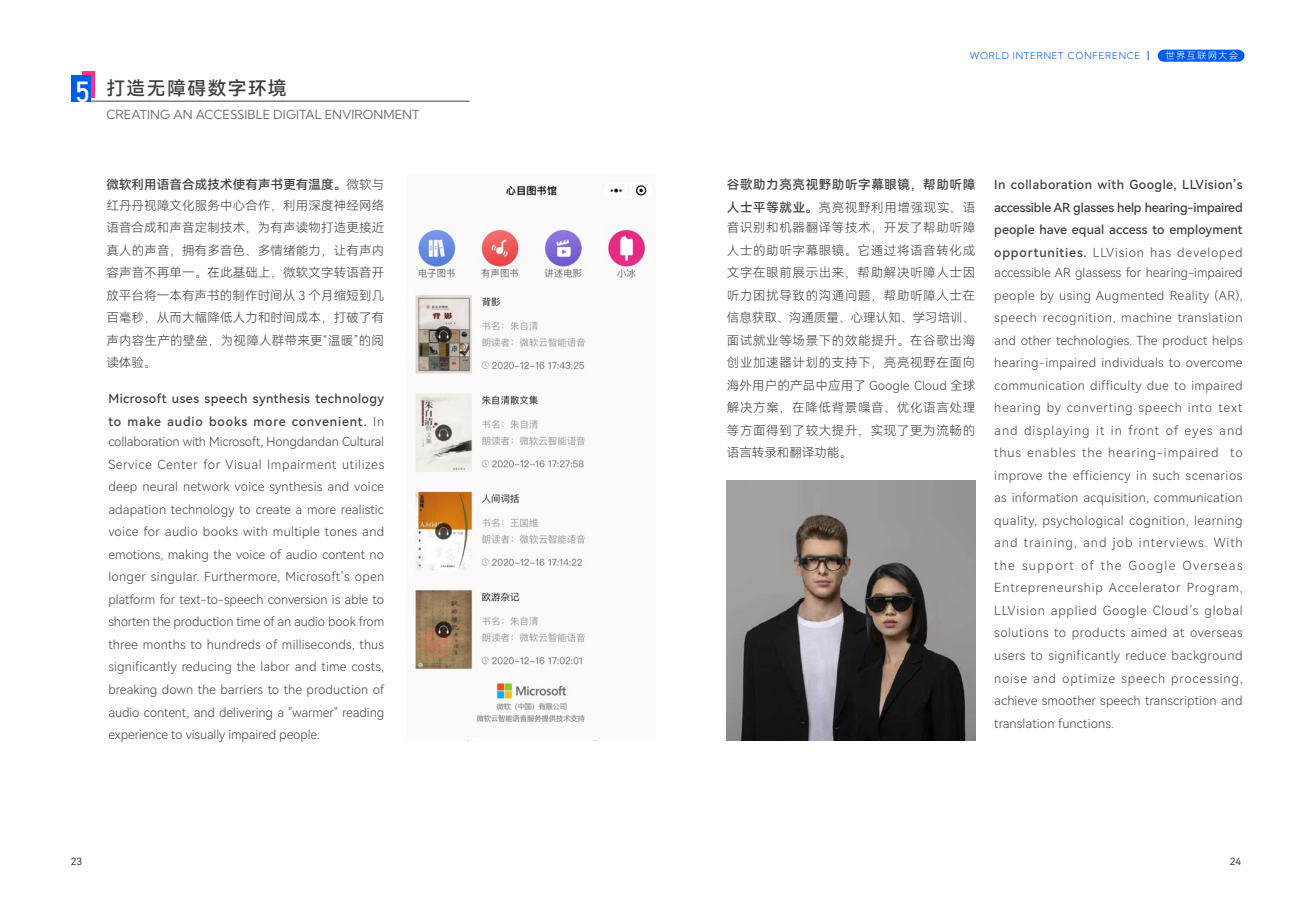
<style>
.page{position:relative;width:1312px;height:922px;background:#fff}
.page>*{position:absolute;margin:0;border:0;box-sizing:border-box;transform-origin:0 0}
.t1{font:28.75px "Bahnschrift";color:#fff}
.t2{font:18.75px "Harmony OS Sans SC Medium";letter-spacing:.075em;color:#413d3c}
.t3{font:12.5px/22.5px "Harmony OS Sans SC Light";letter-spacing:.01em;color:#413d3c;text-align:justify}
.t4{font:12.5px/22.5px "Harmony OS Sans SC Medium";letter-spacing:.035em;color:#413d3c;text-align:justify}
.t5{font:12.5px "Kumbh Sans";color:#737272}
.t6{font:12.5px/20.5px "Harmony OS Sans SC Light";letter-spacing:.05em;color:#413d3c}
.t7{font:12.5px "Harmony OS Sans SC Medium";letter-spacing:.01em;color:#413d3c}
.t8{font:10px "Harmony OS Sans SC";color:#413d3c}
.t9{font:300 9.38px "Kumbh Sans";letter-spacing:.08em;color:#005ce6}
.t10{font:9.38px "Harmony OS Sans SC Light";letter-spacing:.12em;color:#fff}
.s1{font-family:"Harmony OS Sans SC Light"}
.s2{font-family:"Harmony OS Sans SC Medium"}
</style>
<div class="page">
<svg style="left:1157px;top:50px;width:87px;height:12px"></svg>
<hr style="left:86px;top:101px;width:383px;height:1px;background:#423e3d">
<svg style="left:82px;top:71px;width:13px;height:26px"></svg>
<div style="left:71px;top:75px;width:19px;height:26px;background:#005ce5"></div>
<img style="left:415px;top:185px;width:232px;height:537px">
<img style="left:726px;top:480px;width:249px;height:260px">
<h1 class="t1" style="left:75px;top:70px;width:17px">5</h1>
<h2 class="t2" style="left:106px;top:75px;width:182px">打造无障碍数字环境</h2>
<p class="t5" style="left:106px;top:107px;width:314px">CREATING AN ACCESSIBLE DIGITAL ENVIRONMENT</p>
<p class="t7" style="left:106px;top:176px;width:279px">微软利用语音合成技术使有声书更有温度。<span class="s1">微软与</span></p>
<p class="t3" style="left:106px;top:193px;width:279px">红丹丹视障文化服务中心合作，利用深度神经网络语音合成和声音定制技术，为有声读物打造更接近真人的声音，拥有多音色、多情绪能力，让有声内容声音不再单一。在此基础上，微软文字转语音开放平台将一本有声书的制作时间从 3 个月缩短到几百毫秒，从而大幅降低人力和时间成本，打破了有声内容生产的壁垒，为视障人群带来更“温暖”的阅读体验。</p>
<p class="t4" style="left:108px;top:387px;width:277px">Microsoft uses speech synthesis technology to make audio books more convenient. <span class="s1">In</span></p>
<p class="t3" style="left:108px;top:430px;width:277px">collaboration with Microsoft, Hongdandan Cultural Service Center for Visual Impairment utilizes deep neural network voice synthesis and voice adapation technology to create a more realistic voice for audio books with multiple tones and emotions, making the voice of audio content no longer singular. Furthermore, Microsoft’s open platform for text-to-speech conversion is able to shorten the production time of an audio book from three months to hundreds of milliseconds, thus significantly reducing the labor and time costs, breaking down the barriers to the production of audio content, and delivering a "warmer" reading experience to visually impaired people.</p>
<p class="t9" style="left:969px;top:51px;width:172px">WORLD INTERNET CONFERENCE</p>
<p class="t10" style="left:1165px;top:49px;width:74px">世界互联网大会</p>
<p class="t4" style="left:726px;top:173px;width:250px">谷歌助力亮亮视野助听字幕眼镜，帮助听障</p>
<p class="t6" style="left:726px;top:196px;width:250px"><span class="s2">人士平等就业。</span>亮亮视野利用增强现实、语音识别和机器翻译等技术，开发了帮助听障</p>
<p class="t3" style="left:726px;top:238px;width:250px">人士的助听字幕眼镜。它通过将语音转化成文字在眼前展示出来，帮助解决听障人士因听力困扰导致的沟通问题，帮助听障人士在信息获取、沟通质量、心理认知、学习培训、面试就业等场景下的效能提升。在谷歌出海创业加速器计划的支持下，亮亮视野在面向海外用户的产品中应用了 Google Cloud 全球解决方案，在降低背景噪音、优化语言处理等方面得到了较大提升，实现了更为流畅的语言转录和翻译功能。</p>
<p class="t4" style="left:994px;top:173px;width:250px">In collaboration with Google, LLVision’s accessible AR glasses help hearing-impaired people have equal access to employment</p>
<p class="t3" style="left:994px;top:241px;width:250px;line-height:20.5px"><span class="s2">opportunities.</span> LLVision has developed accessible AR glassess for hearing-impaired</p>
<p class="t3" style="left:994px;top:283px;width:250px">people by using Augmented Reality (AR), speech recognition, machine translation and other technologies. The product helps hearing-impaired individuals to overcome communication difficulty due to impaired hearing by converting speech into text and displaying it in front of eyes and thus enables the hearing-impaired to improve the efficiency in such scenarios as information acquisition, communication quality, psychological cognition, learning and training, and job interviews. With the support of the Google Overseas Entrepreneurship Accelerator Program, LLVision applied Google Cloud’s global solutions to products aimed at overseas users to significantly reduce background noise and optimize speech processing, achieve smoother speech transcription and translation functions.</p>
<p class="t8" style="left:71px;top:854px;width:13px">23</p>
<p class="t8" style="left:1229px;top:854px;width:13px">24</p>
</div>
